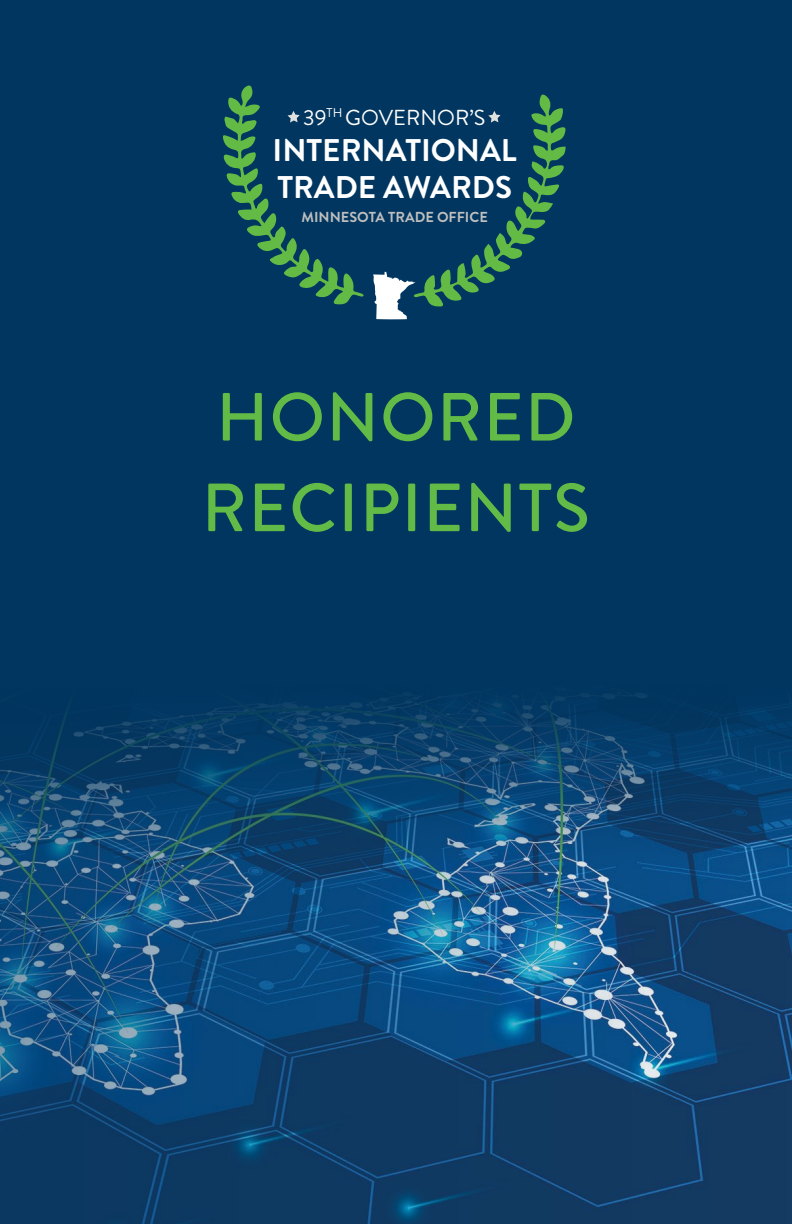
<style>
.page{position:relative;width:792px;height:1224px;background:#003660}
.page>*{position:absolute;margin:0;border:0;box-sizing:border-box;transform-origin:0 0}
.subhead_1_blue{font:500 68px "Brandon Grotesque";letter-spacing:.02em;color:#62bb46}
.t1{font:700 31.4px/37.6px "Brandon Grotesque";color:#fff}
.t2{font:21.6px "Brandon Grotesque";color:#fff}
.t3{font:700 14.4px "Brandon Grotesque";color:#bfbfbf}
</style>
<div class="page">
<img style="left:0;top:694px;width:792px;height:530px">
<svg style="left:223px;top:85px;width:141px;height:220px"></svg>
<svg style="left:373px;top:94px;width:193px;height:225px"></svg>
<p class="t2" style="left:303px;top:102px;width:183px">39<sup>TH</sup> GOVERNOR’S</p>
<p class="t1" style="left:273px;top:131px;width:246px">INTERNATIONAL<br>TRADE AWARDS</p>
<p class="t3" style="left:301px;top:207px;width:188px">MINNESOTA TRADE OFFICE</p>
<h2 class="subhead_1_blue" style="left:216px;top:370px;width:361px">HONORED</h2>
<h2 class="subhead_1_blue" style="left:202px;top:461px;width:390px">RECIPIENTS</h2>
</div>
